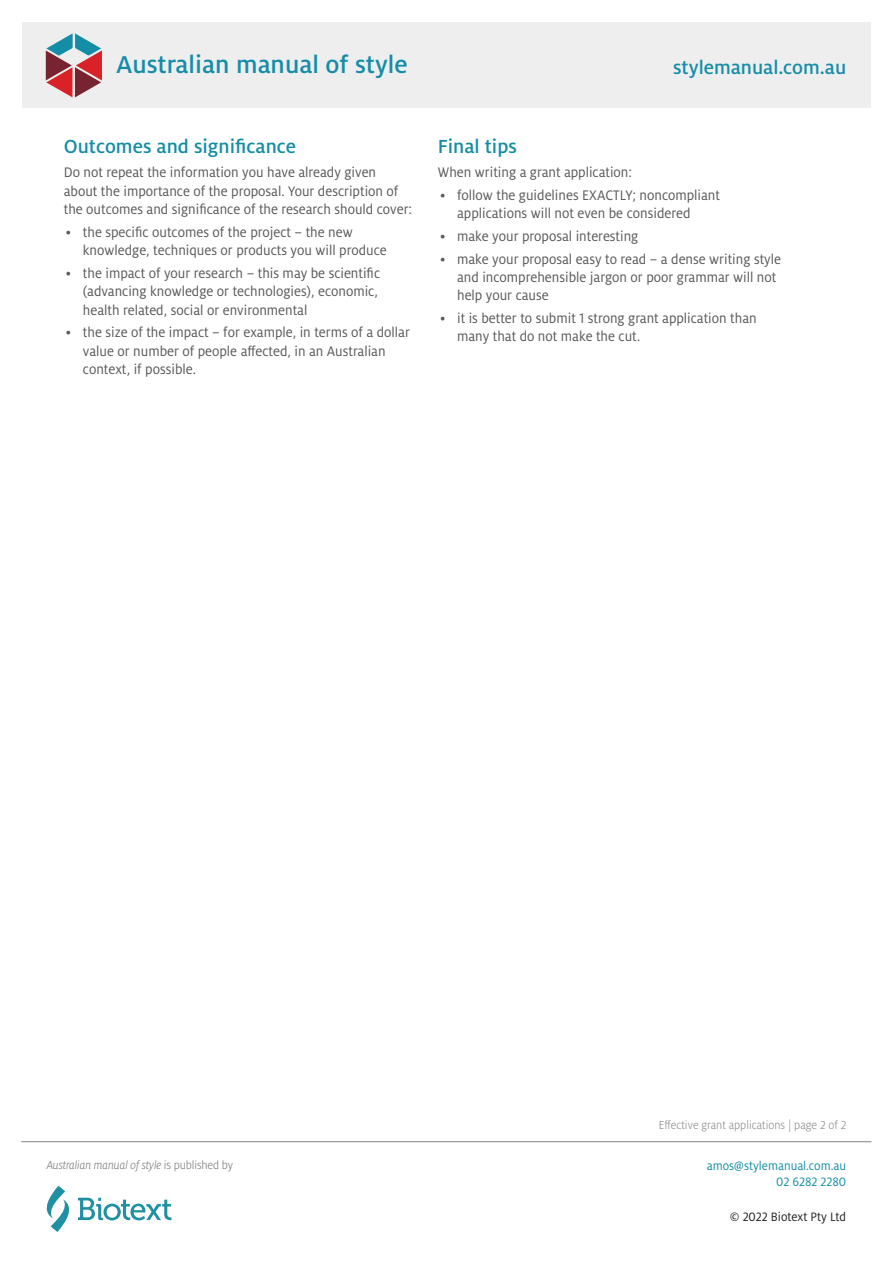
<style>
.page{position:relative;width:893px;height:1263px;background:#fff}
.page>*{position:absolute;margin:0;border:0;box-sizing:border-box;transform-origin:0 0}
.t1{font:500 27px "Milo OT";color:#168da7}
.Heading_2{font:500 21px "Milo OT";color:#148da6}
.t2{font:500 21px "Milo OT";color:#168da7}
.Bullet{font:15.3px/18.3px "Milo OT";color:#57585a;scale:.95 1}
.BulletLast{font:15.3px/18.3px "Milo OT";color:#57585a;scale:.95 1}
.NormalBeforeBullet{font:15.3px/18.3px "Milo OT";color:#57585a;scale:.95 1}
.t3{font:13.5px/16.2px "Milo OT";color:#148da6;text-align:right;scale:.95 1}
.t4{font:13.5px "Milo OT";color:#231f20;scale:.95 1}
.t5{font:italic 300 12.75px "Milo OT";letter-spacing:-.01em;color:#727071;scale:.95 1}
.t6{font:300 12.75px "Milo OT";color:#808385;scale:.95 1}
.s1{font-style:normal}
</style>
<div class="page">
<div style="left:22px;top:22px;width:849px;height:85px;background:#eeeeef"></div>
<svg style="left:46px;top:33px;width:56px;height:64px"></svg>
<svg style="left:47px;top:1186px;width:124px;height:46px"></svg>
<hr style="left:21px;top:1141px;width:850px;height:1px;background:#808385">
<h1 class="t1" style="left:102px;top:50px;width:293px">Australian manual of style</h1>
<h1 class="t1" style="left:116px;top:50px;width:293px">Australian manual of style</h1>
<h2 class="t2" style="left:673px;top:55px;width:175px">stylemanual.com.au</h2>
<h2 class="Heading_2" style="left:64px;top:135px;width:234px">Outcomes and significance</h2>
<p class="NormalBeforeBullet" style="left:64px;top:164px;width:368px">Do not repeat the information you have already given about the importance of the proposal. Your description of the outcomes and significance of the research should cover:</p>
<p class="Bullet" style="left:83px;top:223px;width:321px;text-indent:-17px">• the specific outcomes of the project – the new knowledge, techniques or products you will produce</p>
<p class="Bullet" style="left:83px;top:264px;width:314px;text-indent:-17px">• the impact of your research – this may be scientific (advancing knowledge or technologies), economic, health related, social or environmental</p>
<p class="BulletLast" style="left:83px;top:323px;width:346px;text-indent:-17px">• the size of the impact – for example, in terms of a dollar value or number of people affected, in an Australian context, if possible.</p>
<h2 class="Heading_2" style="left:438px;top:135px;width:80px">Final tips</h2>
<p class="NormalBeforeBullet" style="left:438px;top:164px;width:206px">When writing a grant application:</p>
<p class="Bullet" style="left:457px;top:186px;width:278px;text-indent:-17px">• follow the guidelines EXACTLY; noncompliant applications will not even be considered</p>
<p class="Bullet" style="left:440px;top:227px;width:210px">• make your proposal interesting</p>
<p class="Bullet" style="left:457px;top:250px;width:343px;text-indent:-17px">• make your proposal easy to read – a dense writing style and incomprehensible jargon or poor grammar will not help your cause</p>
<p class="BulletLast" style="left:457px;top:309px;width:317px;text-indent:-17px">• it is better to submit 1 strong grant application than many that do not make the cut.</p>
<p class="t5" style="left:47px;top:1158px;width:198px">Australian manual of style <span class="s1">is published by</span></p>
<p class="t6" style="left:659px;top:1118px;width:199px">Effective grant applications | page 2 of 2</p>
<p class="t3" style="left:707px;top:1157px;width:148px">amos@stylemanual.com.au<br>02 6282 2280</p>
<p class="t4" style="left:730px;top:1209px;width:124px">© 2022 Biotext Pty Ltd</p>
</div>
